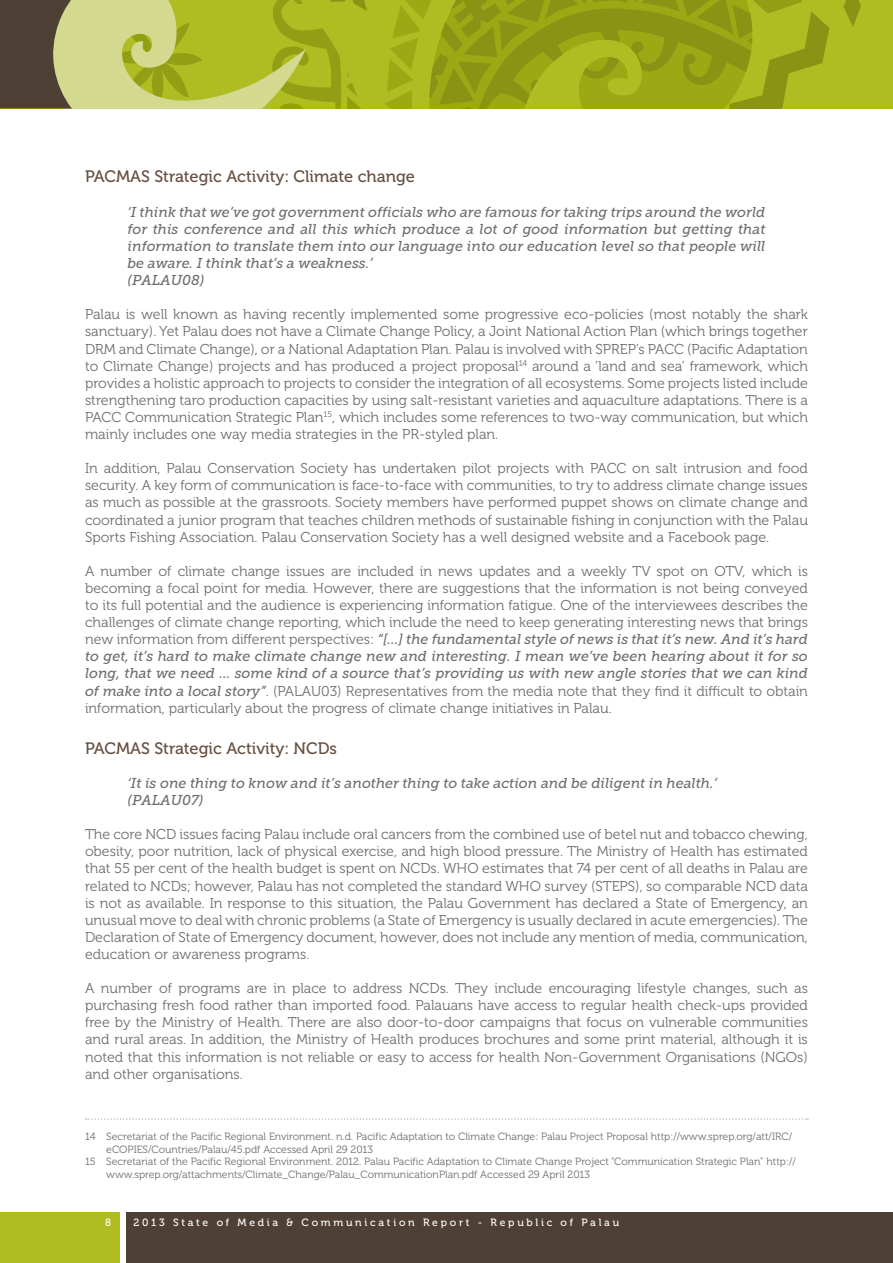
<style>
.page{position:relative;width:893px;height:1263px;background:#fff}
.page>*{position:absolute;margin:0;border:0;box-sizing:border-box;transform-origin:0 0}
.t1{font:16.5px "Museo 500";color:#685041}
.t2{font:14.25px/17.1px "Museo 300";color:#6d6e71;text-align:justify}
.t3{font:italic 14.25px/17.1px "Museo Slab 500";color:#6d6e71}
.t4{font:10.5px/12.6px "Museo 300";color:#6d6e71}
.t5{font:10.5px "Museo 500";letter-spacing:.26em;color:#fff}
.s1{font-family:"Museo 300";font-style:normal}
.s2{font-family:"Museo Slab 500";font-style:italic}
</style>
<div class="page">
<svg style="left:86px;top:1118px;width:722px;height:2px"></svg>
<div style="left:0;top:1213px;width:120px;height:50px;background:#afbc22"></div>
<div style="left:126px;top:1213px;width:767px;height:50px;background:#4e4034"></div>
<svg style="left:0;top:0;width:893px;height:108px;background:#a1ab2b"></svg>
<p class="t1" style="left:85px;top:168px;width:331px">PACMAS Strategic Activity: Climate change</p>
<p class="t3" style="left:128px;top:203px;width:639px">‘I think that we’ve got government officials who are famous for taking trips around the world for this conference and all this which produce a lot of good information but getting that information to translate them into our language into our education level so that people will be aware. I think that’s a weakness.’<br>(PALAU08)</p>
<p class="t2" style="left:85px;top:306px;width:724px">Palau is well known as having recently implemented some progressive eco-policies (most notably the shark sanctuary). Yet Palau does not have a Climate Change Policy, a Joint National Action Plan (which brings together DRM and Climate Change), or a National Adaptation Plan. Palau is involved with SPREP’s PACC (Pacific Adaptation to Climate Change) projects and has produced a project proposal<sup>14</sup> around a ‘land and sea’ framework, which provides a holistic approach to projects to consider the integration of all ecosystems. Some projects listed include strengthening taro production capacities by using salt-resistant varieties and aquaculture adaptations. There is a PACC Communication Strategic Plan<sup>15</sup>, which includes some references to two-way communication, but which mainly includes one way media strategies in the PR-styled plan.</p>
<p class="t2" style="left:85px;top:460px;width:724px">In addition, Palau Conservation Society has undertaken pilot projects with PACC on salt intrusion and food security. A key form of communication is face-to-face with communities, to try to address climate change issues as much as possible at the grassroots. Society members have performed puppet shows on climate change and coordinated a junior program that teaches children methods of sustainable fishing in conjunction with the Palau Sports Fishing Association. Palau Conservation Society has a well designed website and a Facebook page.</p>
<p class="t2" style="left:85px;top:563px;width:724px">A number of climate change issues are included in news updates and a weekly TV spot on OTV, which is becoming a focal point for media. However, there are suggestions that the information is not being conveyed to its full potential and the audience is experiencing information fatigue. One of the interviewees describes the challenges of climate change reporting, which include the need to keep generating interesting news that brings</p>
<p class="t3" style="left:85px;top:631px;width:724px;text-align:justify"><span class="s1">new information from different perspectives:</span> “[…] the fundamental style of news is that it’s new. And it’s hard to get, it’s hard to make climate change new and interesting. I mean we’ve been hearing about it for so long, that we need … some kind of a source that’s providing us with new angle stories that we can kind</p>
<p class="t2" style="left:85px;top:682px;width:724px"><span class="s2">of make into a local story”</span>. (PALAU03) Representatives from the media note that they find it difficult to obtain information, particularly about the progress of climate change initiatives in Palau.</p>
<p class="t1" style="left:85px;top:739px;width:254px">PACMAS Strategic Activity: NCDs</p>
<p class="t3" style="left:128px;top:775px;width:591px">‘It is one thing to know and it’s another thing to take action and be diligent in health.’ (PALAU07)</p>
<p class="t2" style="left:85px;top:826px;width:724px">The core NCD issues facing Palau include oral cancers from the combined use of betel nut and tobacco chewing, obesity, poor nutrition, lack of physical exercise, and high blood pressure. The Ministry of Health has estimated that 55 per cent of the health budget is spent on NCDs. WHO estimates that 74 per cent of all deaths in Palau are related to NCDs; however, Palau has not completed the standard WHO survey (STEPS), so comparable NCD data is not as available. In response to this situation, the Palau Government has declared a State of Emergency, an unusual move to deal with chronic problems (a State of Emergency is usually declared in acute emergencies). The Declaration of State of Emergency document, however, does not include any mention of media, communication, education or awareness programs.</p>
<p class="t2" style="left:85px;top:980px;width:724px">A number of programs are in place to address NCDs. They include encouraging lifestyle changes, such as purchasing fresh food rather than imported food. Palauans have access to regular health check-ups provided free by the Ministry of Health. There are also door-to-door campaigns that focus on vulnerable communities and rural areas. In addition, the Ministry of Health produces brochures and some print material, although it is noted that this information is not reliable or easy to access for health Non-Government Organisations (NGOs) and other organisations.</p>
<p class="t4" style="left:106px;top:1130px;width:687px;text-indent:-21px">14 Secretariat of the Pacific Regional Environment. n.d. Pacific Adaptation to Climate Change: Palau Project Proposal http://www.sprep.org/att/IRC/ eCOPIE</p>
<p class="t4" style="left:143px;top:1143px;width:232px">S/Countries/Palau/45.pdf Accessed April 29 2013</p>
<p class="t4" style="left:85px;top:1156px;width:712px">15 Secretariat of the Pacific Regional Environment. 2012. Palau Pacific Adaptation to Climate Change Project “Communication Strategic Plan” http://</p>
<p class="t4" style="left:106px;top:1168px;width:485px">www.sprep.org/attachments/Climate_Change/Palau_CommunicationPlan.pdf Accessed 29 April 2013</p>
<p class="t5" style="left:105px;top:1217px;width:8px">8</p>
<p class="t5" style="left:134px;top:1217px;width:487px">2013 State of Media &amp; Communication Report - Republic of Palau</p>
</div>
